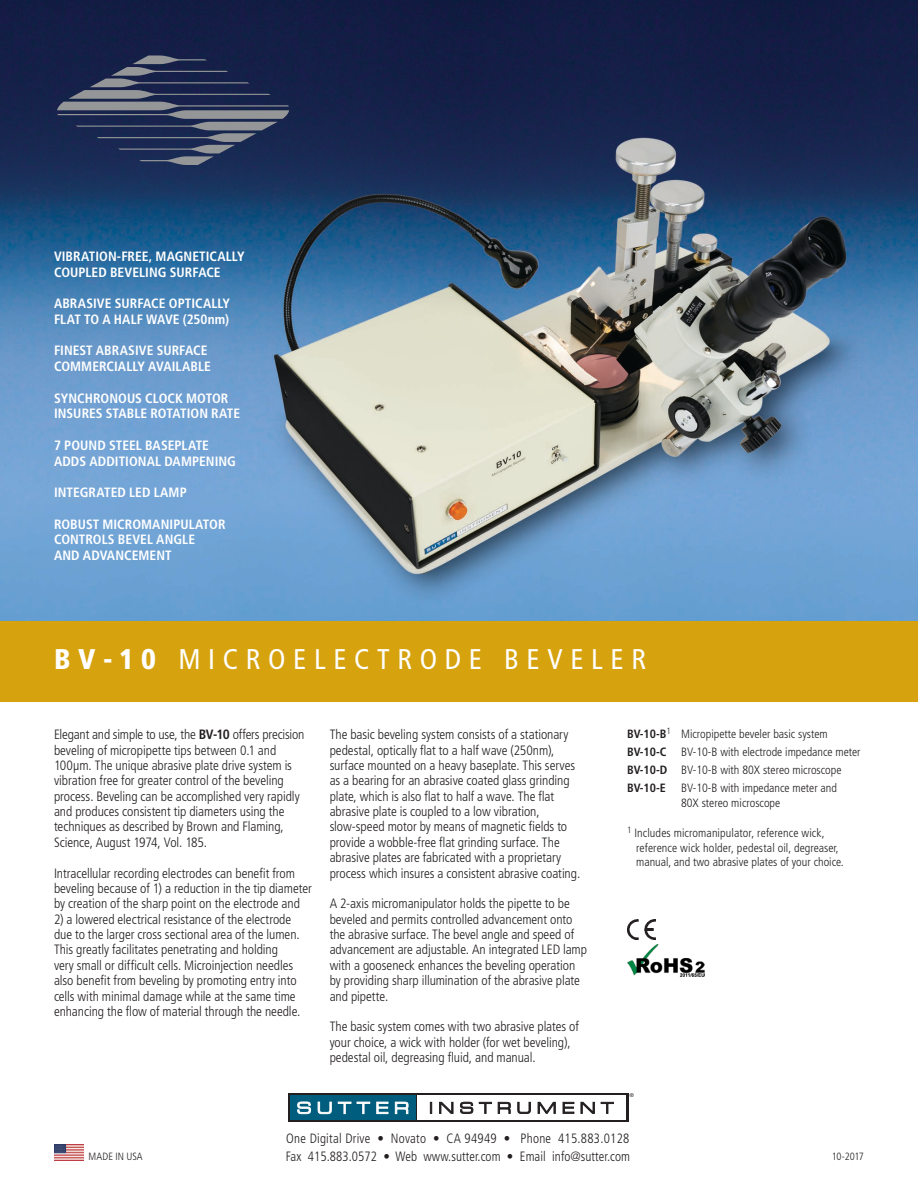
<style>
.page{position:relative;width:918px;height:1188px;background:#fff}
.page>*{position:absolute;margin:0;border:0;box-sizing:border-box;transform-origin:0 0}
.t1{font:condensed 28.5px "Frutiger LT";letter-spacing:.27em;color:#fff}
.Body_text{font:300 condensed 13.5px/15.3px "Frutiger LT";letter-spacing:-.005em;color:#231f20}
.box_text{font:700 condensed 13.5px "Frutiger LT";letter-spacing:.005em;color:#fff}
.Body_text-2{font:300 condensed 13.5px "Frutiger LT";letter-spacing:-.005em;color:#231f20;scale:.96 1}
.Body_text-3{font:300 condensed 13.5px "Frutiger LT";letter-spacing:.02em;color:#231f20;scale:.96 1}
.Features_text{font:300 condensed 12px/18px "Frutiger LT";color:#231f20}
.box_text-2{font:300 condensed 10.5px "Frutiger LT";letter-spacing:.005em;color:#231f20}
.t2{font:5.25px "Helvetica";color:#231f20}
.s1{font-weight:900}
.s2{font-weight:700}
</style>
<div class="page">
<img style="left:0;top:0;width:918px;height:621px">
<div style="left:0;top:621px;width:918px;height:81px;background:#d6a20e"></div>
<svg style="left:57px;top:56px;width:232px;height:109px;background:#333e5e"></svg>
<div style="left:288px;top:1094px;width:340px;height:28px;background:#231f20"></div>
<div style="left:290px;top:1095px;width:126px;height:25px;background:#005d7e"></div>
<div style="left:418px;top:1095px;width:208px;height:25px;background:#fff"></div>
<svg style="left:430px;top:1102px;width:184px;height:12px"></svg>
<svg style="left:297px;top:1102px;width:111px;height:12px"></svg>
<img style="left:627px;top:945px;width:77px;height:32px">
<img style="left:628px;top:919px;width:28px;height:21px">
<img style="left:54px;top:1144px;width:30px;height:16px">
<p class="box_text" style="left:54px;top:248px;width:192px">VIBRATION-FREE, MAGNETICALLY</p>
<p class="box_text" style="left:54px;top:264px;width:168px">COUPLED BEVELING SURFACE</p>
<p class="box_text" style="left:54px;top:295px;width:178px">ABRASIVE SURFACE OPTICALLY</p>
<p class="box_text" style="left:54px;top:311px;width:177px">FLAT TO A HALF WAVE (250nm)</p>
<p class="box_text" style="left:54px;top:343px;width:155px">FINEST ABRASIVE SURFACE</p>
<p class="box_text" style="left:54px;top:358px;width:158px">COMMERCIALLY AVAILABLE</p>
<p class="box_text" style="left:54px;top:390px;width:176px">SYNCHRONOUS CLOCK MOTOR</p>
<p class="box_text" style="left:54px;top:406px;width:188px">INSURES STABLE ROTATION RATE</p>
<p class="box_text" style="left:54px;top:437px;width:157px">7 POUND STEEL BASEPLATE</p>
<p class="box_text" style="left:54px;top:453px;width:184px">ADDS ADDITIONAL DAMPENING</p>
<p class="box_text" style="left:54px;top:484px;width:134px">INTEGRATED LED LAMP</p>
<p class="box_text" style="left:54px;top:516px;width:173px">ROBUST MICROMANIPULATOR</p>
<p class="box_text" style="left:54px;top:532px;width:143px">CONTROLS BEVEL ANGLE</p>
<p class="box_text" style="left:54px;top:547px;width:119px">AND ADVANCEMENT</p>
<p class="t1" style="left:54px;top:643px;width:594px"><span class="s1">BV-10</span> MICROELECTRODE BEVELER</p>
<p class="Body_text" style="left:54px;top:727px;width:252px">Elegant and simple to use, the <span class="s2">BV-10</span> offers precision beveling of micropipette tips between 0.1 and 100µm. The unique abrasive plate drive system is vibration free for greater control of the beveling process. Beveling can be accomplished very rapidly and produces consistent tip diameters using the</p>
<p class="Body_text" style="left:54px;top:819px;width:231px">techniques as described by Brown and Flaming,<br>Science, August 1974, Vol. 185.</p>
<p class="Body_text" style="left:54px;top:865px;width:259px">Intracellular recording electrodes can benefit from beveling because of 1) a reduction in the tip diameter by creation of the sharp point on the electrode and</p>
<p class="Body_text" style="left:54px;top:911px;width:239px">2) a lowered electrical resistance of the electrode</p>
<p class="Body_text" style="left:54px;top:927px;width:248px">due to the larger cross sectional area of the lumen.<br>This greatly facilitates penetrating and holding very small or difficult cells. Microinjection needles also benefit from beveling by promoting entry into cells with minimal damage while at the same time enhancing the flow of material through the needle.</p>
<p class="Body_text" style="left:330px;top:727px;width:240px">The basic beveling system consists of a stationary pedestal, optically flat to a half wave (250nm),</p>
<p class="Body_text" style="left:330px;top:758px;width:247px">surface mounted on a heavy baseplate. This serves</p>
<p class="Body_text" style="left:330px;top:773px;width:242px">as a bearing for an abrasive coated glass grinding plate, which is also flat to half a wave. The flat abrasive plate is coupled to a low vibration,</p>
<p class="Body_text" style="left:330px;top:819px;width:252px">slow-speed motor by means of magnetic fields to provide a wobble-free flat grinding surface. The abrasive plates are fabricated with a proprietary process which insures a consistent abrasive coating.</p>
<p class="Body_text" style="left:330px;top:896px;width:259px">A 2-axis micromanipulator holds the pipette to be beveled and permits controlled advancement onto the abrasive surface. The bevel angle and speed of advancement are adjustable. An integrated LED lamp with a gooseneck enhances the beveling operation by providing sharp illumination of the abrasive plate</p>
<p class="Body_text" style="left:330px;top:988px;width:60px">and pipette.</p>
<p class="Body_text" style="left:330px;top:1019px;width:251px">The basic system comes with two abrasive plates of your choice, a wick with holder (for wet beveling), pedestal oil, degreasing fluid, and manual.</p>
<p class="Features_text" style="left:627px;top:725px;width:235px"><span class="s2">BV-10-B</span><sup>1</sup> Micropipette beveler basic system <span class="s2">BV-10-C</span> BV-10-B with electrode impedance meter <span class="s2">BV-10-D</span> BV-10-B with 80X stereo microscope <span class="s2">BV-10-E</span></p>
<p class="Features_text" style="left:681px;top:779px;width:157px">BV-10-B with impedance meter and</p>
<p class="Features_text" style="left:681px;top:794px;width:101px">80X stereo microscope</p>
<p class="Features_text" style="left:636px;top:826px;width:204px;line-height:15px;text-indent:-9px"><sup>1</sup> Includes micromanipulator, reference wick, reference wick holder, pedestal oil, degreaser,</p>
<p class="Features_text" style="left:636px;top:853px;width:209px">manual, and two abrasive plates of your choice.</p>
<p class="t2" style="left:630px;top:1092px;width:5px">®</p>
<p class="Body_text-3" style="left:286px;top:1130px;width:359px">One Digital Drive • Novato • CA 94949 • Phone 415.883.0128</p>
<p class="box_text-2" style="left:88px;top:1151px;width:56px">MADE IN USA</p>
<p class="Body_text-2" style="left:286px;top:1148px;width:360px">Fax 415.883.0572 • Web www.sutter.com • Email info@sutter.com</p>
<p class="box_text-2" style="left:832px;top:1151px;width:34px">10-2017</p>
</div>
